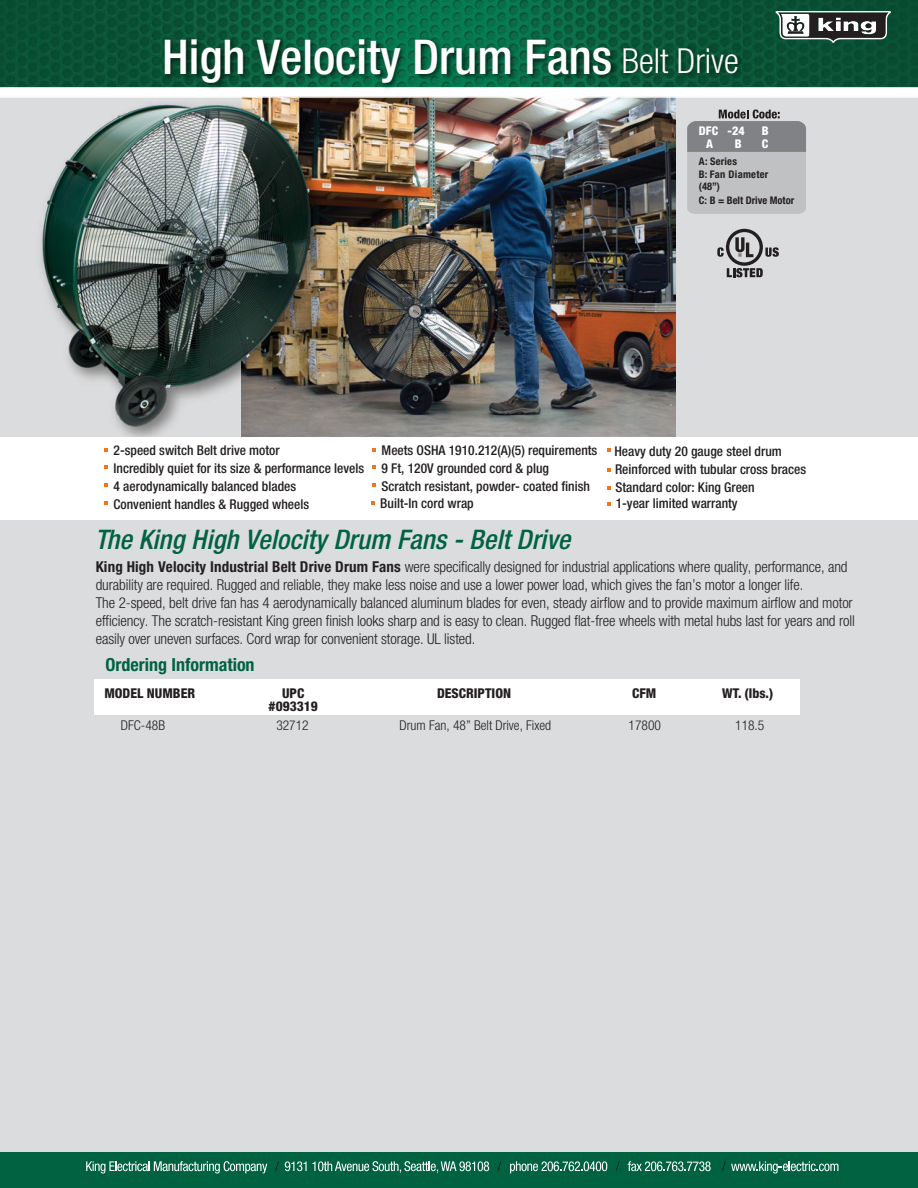
<style>
.page{position:relative;width:918px;height:1188px;background:#dbdcdd}
.page>*{position:absolute;margin:0;border:0;box-sizing:border-box;transform-origin:0 0}
.t1{font:500 condensed 48px "Helvetica Neue LT Std";color:#fff}
.t2{font:italic 500 condensed 27px "Helvetica Neue LT Std";letter-spacing:.005em;color:#006241}
.t3{font:700 condensed 18px "Helvetica Neue LT Std";color:#006241}
.t4{font:300 condensed 15px/18px "Helvetica Neue LT Std";letter-spacing:-.005em;color:#231f20}
.t5{font:500 condensed 13.5px "Helvetica Neue LT Std";color:#231f20}
.t6{font:300 condensed 13.5px "Helvetica Neue LT Std";color:#231f20}
.t7{font:800 condensed 13.5px "Helvetica Neue LT Std";color:#231f20}
.t8{font:800 condensed 12px/13.4px "Helvetica Neue LT Std";color:#fff;text-align:center}
.t9{font:700 condensed 10.5px/12.6px "Helvetica Neue LT Std";letter-spacing:.02em;color:#231f20}
.t10{font:700 condensed 10.5px "Helvetica Neue LT Std";color:#231f20}
.s1{font-weight:300;font-size:34.5px}
.s2{font-weight:700}
</style>
<div class="page">
<img style="left:334px;top:98px;width:341px;height:340px">
<div style="left:95px;top:680px;width:705px;height:35px;background:#fff"></div>
<div style="left:0;top:1152px;width:918px;height:36px;background:#006241"></div>
<svg style="left:86px;top:1161px;width:181px;height:12px"></svg>
<svg style="left:285px;top:1161px;width:204px;height:12px"></svg>
<svg style="left:510px;top:1161px;width:97px;height:12px"></svg>
<svg style="left:628px;top:1161px;width:83px;height:10px"></svg>
<svg style="left:275px;top:1161px;width:4px;height:10px"></svg>
<svg style="left:497px;top:1161px;width:4px;height:10px"></svg>
<svg style="left:616px;top:1161px;width:4px;height:10px"></svg>
<svg style="left:722px;top:1161px;width:116px;height:12px"></svg>
<div style="left:0;top:88px;width:918px;height:8px;background:#fff"></div>
<img style="left:0;top:0;width:918px;height:87px">
<svg style="left:717px;top:229px;width:62px;height:48px"></svg>
<hr style="left:0;top:96px;width:918px;height:2px;background:#fff">
<svg style="left:775px;top:11px;width:116px;height:32px;background:#65726d"></svg>
<img style="left:157px;top:30px;width:477px;height:64px">
<img style="left:618px;top:39px;width:130px;height:51px">
<svg style="left:687px;top:109px;width:119px;height:105px;background:#acadaf"></svg>
<img style="left:31px;top:94px;width:303px;height:344px">
<img style="left:30px;top:88px;width:293px;height:345px">
<div style="left:0;top:438px;width:918px;height:82px;background:#fff"></div>
<svg style="left:104px;top:448px;width:4px;height:4px"></svg>
<svg style="left:104px;top:465px;width:4px;height:4px"></svg>
<svg style="left:104px;top:483px;width:4px;height:4px"></svg>
<svg style="left:104px;top:501px;width:4px;height:4px"></svg>
<svg style="left:372px;top:448px;width:4px;height:4px"></svg>
<svg style="left:372px;top:465px;width:4px;height:4px"></svg>
<svg style="left:372px;top:483px;width:4px;height:4px"></svg>
<svg style="left:371px;top:501px;width:4px;height:4px"></svg>
<svg style="left:607px;top:448px;width:4px;height:4px"></svg>
<svg style="left:607px;top:468px;width:4px;height:4px"></svg>
<svg style="left:607px;top:486px;width:4px;height:4px"></svg>
<svg style="left:607px;top:502px;width:4px;height:4px"></svg>
<h1 class="t1" style="left:162px;top:28px;width:578px">High Velocity Drum Fans <span class="s1">Belt Drive</span></h1>
<p class="t8" style="left:699px;top:123px;width:21px">DFC<br>A</p>
<p class="t8" style="left:727px;top:123px;width:19px">-24<br>B</p>
<p class="t8" style="left:762px;top:123px;width:8px;text-align:left">B<br>C</p>
<p class="t9" style="left:699px;top:155px;width:71px">A: Series<br>B: Fan Diameter (48”)</p>
<p class="t10" style="left:699px;top:194px;width:97px">C: B = Belt Drive Motor</p>
<p class="t5" style="left:114px;top:442px;width:168px">2-speed switch Belt drive motor</p>
<p class="t5" style="left:382px;top:442px;width:217px">Meets OSHA 1910.212(A)(5) requirements</p>
<p class="t5" style="left:614px;top:443px;width:169px">Heavy duty 20 gauge steel drum</p>
<p class="t5" style="left:114px;top:460px;width:252px">Incredibly quiet for its size &amp; performance levels</p>
<p class="t5" style="left:382px;top:460px;width:169px">9 Ft, 120V grounded cord &amp; plug</p>
<p class="t5" style="left:114px;top:478px;width:184px">4 aerodynamically balanced blades</p>
<p class="t5" style="left:615px;top:461px;width:193px">Reinforced with tubular cross braces</p>
<p class="t5" style="left:382px;top:478px;width:210px">Scratch resistant, powder- coated finish</p>
<p class="t5" style="left:616px;top:479px;width:141px">Standard color: King Green</p>
<p class="t5" style="left:114px;top:496px;width:197px">Convenient handles &amp; Rugged wheels</p>
<p class="t5" style="left:380px;top:495px;width:95px">Built-In cord wrap</p>
<p class="t5" style="left:616px;top:495px;width:123px">1-year limited warranty</p>
<h2 class="t2" style="left:95px;top:524px;width:477px">The King High Velocity Drum Fans - Belt Drive</h2>
<p class="t4" style="left:96px;top:558px;width:761px"><span class="s2">King High Velocity Industrial Belt Drive Drum Fans</span> were specifically designed for industrial applications where quality, performance, and durability are required. Rugged and reliable, they make less noise and use a lower power load, which gives the fan’s motor a longer life.<br>The 2-speed, belt drive fan has 4 aerodynamically balanced aluminum blades for even, steady airflow and to provide maximum airflow and motor efficiency. The scratch-resistant King green finish looks sharp and is easy to clean. Rugged flat-free wheels with metal hubs last for years and roll easily over uneven surfaces. Cord wrap for convenient storage. UL listed.</p>
<p class="t3" style="left:105px;top:653px;width:151px">Ordering Information</p>
<p class="t7" style="left:104px;top:684px;width:92px">MODEL NUMBER</p>
<p class="t7" style="left:437px;top:684px;width:75px">DESCRIPTION</p>
<p class="t7" style="left:282px;top:684px;width:24px">UPC</p>
<p class="t7" style="left:722px;top:684px;width:53px">WT. (lbs.)</p>
<p class="t7" style="left:269px;top:698px;width:51px">#093319</p>
<p class="t7" style="left:632px;top:685px;width:26px">CFM</p>
<p class="t6" style="left:629px;top:717px;width:34px">17800</p>
<p class="t6" style="left:121px;top:717px;width:46px">DFC-48B</p>
<p class="t6" style="left:276px;top:717px;width:34px">32712</p>
<p class="t6" style="left:400px;top:717px;width:153px">Drum Fan, 48” Belt Drive, Fixed</p>
<p class="t6" style="left:735px;top:717px;width:31px">118.5</p>
</div>
